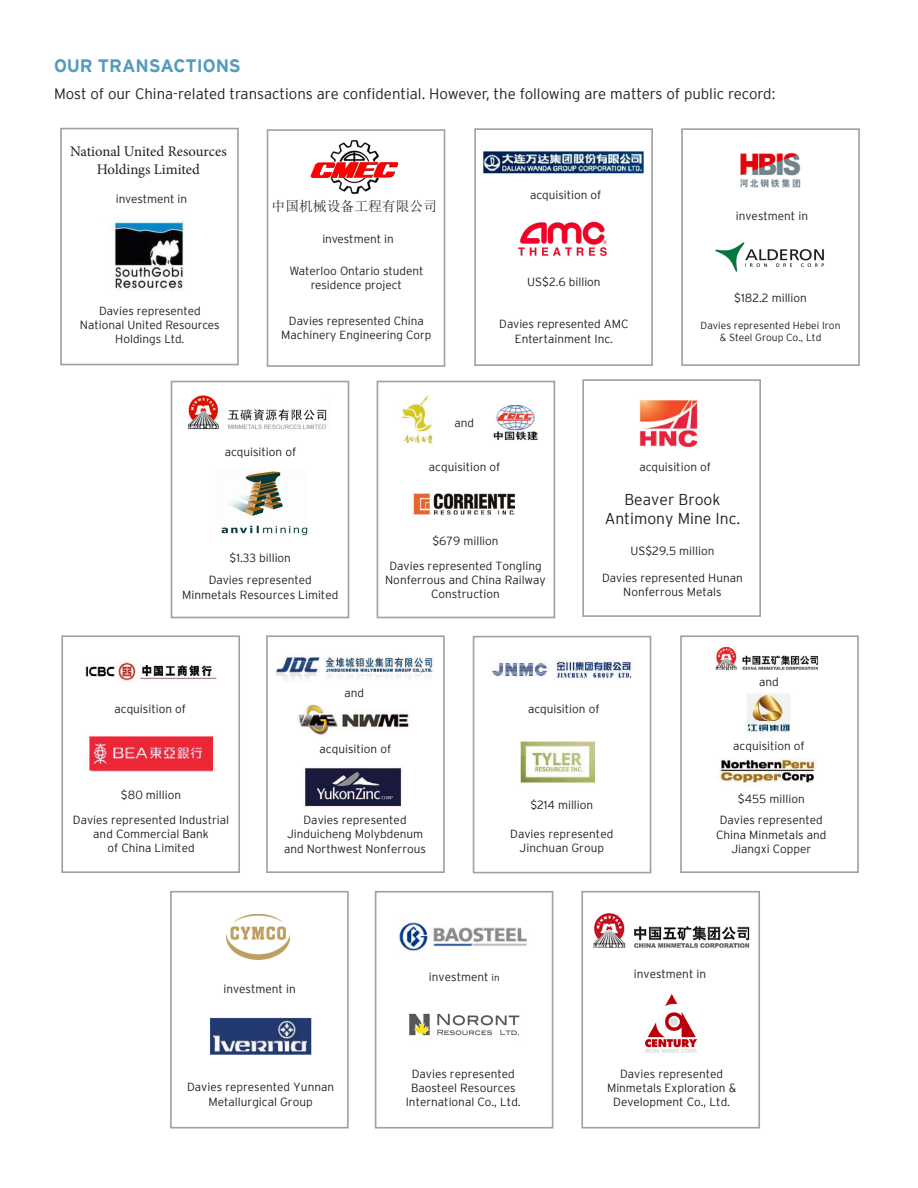
<style>
.page{position:relative;width:918px;height:1188px;background:#fff}
.page>*{position:absolute;margin:0;border:0;box-sizing:border-box;transform-origin:0 0}
.Subhead_One{font:700 18px "Interstate";letter-spacing:-.005em;color:#529cbe}
.t1{font:300 15.75px "Interstate";color:#231f20}
.t2{font:300 15px "Interstate";color:#231f20}
.t3{font:14.7px/17.5px "Minion Pro";color:#231f20;text-align:center}
.t4{font:13.8px "Sim Sun";color:#231f20}
.t5{font:300 11.85px/14.1px "Interstate";color:#231f20;text-align:center}
.t6{font:300 10.2px "Interstate";color:#231f20}
.s1{font-size:9.9px}
</style>
<div class="page">
<img style="left:187px;top:395px;width:140px;height:35px">
<img style="left:215px;top:471px;width:94px;height:65px">
<div style="left:171px;top:381px;width:178px;height:237px;border:2px solid #a1a1a5"></div>
<img style="left:276px;top:657px;width:158px;height:24px">
<img style="left:298px;top:704px;width:111px;height:31px">
<img style="left:304px;top:767px;width:98px;height:40px">
<div style="left:266px;top:635px;width:179px;height:238px;border:2px solid #a1a1a5"></div>
<img style="left:715px;top:646px;width:104px;height:24px">
<img style="left:747px;top:693px;width:44px;height:39px">
<img style="left:717px;top:758px;width:99px;height:26px">
<div style="left:680px;top:635px;width:179px;height:238px;border:2px solid #a1a1a5"></div>
<img style="left:85px;top:661px;width:132px;height:21px">
<img style="left:88px;top:735px;width:127px;height:37px">
<div style="left:61px;top:635px;width:179px;height:238px;border:2px solid #a1a1a5"></div>
<img style="left:413px;top:493px;width:102px;height:22px">
<img style="left:493px;top:405px;width:45px;height:35px">
<img style="left:401px;top:395px;width:32px;height:49px">
<div style="left:377px;top:381px;width:178px;height:237px;border:2px solid #a1a1a5"></div>
<img style="left:639px;top:400px;width:59px;height:47px">
<div style="left:582px;top:379px;width:179px;height:238px;border:2px solid #a1a1a5"></div>
<img style="left:492px;top:660px;width:140px;height:19px">
<img style="left:520px;top:741px;width:76px;height:43px">
<div style="left:473px;top:636px;width:178px;height:237px;border:2px solid #a1a1a5"></div>
<img style="left:715px;top:242px;width:109px;height:30px">
<img style="left:740px;top:152px;width:61px;height:36px">
<div style="left:681px;top:128px;width:179px;height:238px;border:2px solid #a1a1a5"></div>
<img style="left:210px;top:1017px;width:102px;height:38px">
<div style="left:170px;top:891px;width:179px;height:238px;border:2px solid #a1a1a5"></div>
<img style="left:227px;top:914px;width:63px;height:45px">
<div style="left:375px;top:891px;width:178px;height:238px;border:2px solid #a1a1a5"></div>
<img style="left:409px;top:1013px;width:111px;height:23px">
<img style="left:399px;top:922px;width:128px;height:30px">
<div style="left:581px;top:891px;width:179px;height:238px;border:2px solid #a1a1a5"></div>
<img style="left:593px;top:913px;width:157px;height:35px">
<img style="left:645px;top:995px;width:52px;height:58px">
<div style="left:474px;top:128px;width:179px;height:238px;border:2px solid #a1a1a5"></div>
<img style="left:518px;top:222px;width:89px;height:35px">
<img style="left:483px;top:151px;width:161px;height:23px">
<div style="left:60px;top:128px;width:179px;height:237px;border:2px solid #a1a1a5"></div>
<img style="left:114px;top:220px;width:71px;height:69px">
<div style="left:267px;top:129px;width:178px;height:238px;border:2px solid #a1a1a5"></div>
<img style="left:310px;top:139px;width:89px;height:55px">
<p class="Subhead_One" style="left:54px;top:55px;width:188px">OUR TRANSACTIONS</p>
<p class="t2" style="left:54px;top:85px;width:723px">Most of our China-related transactions are confidential. However, the following are matters of public record:</p>
<p class="t3" style="left:70px;top:143px;width:158px">National United Resources<br>Holdings Limited</p>
<p class="t5" style="left:116px;top:192px;width:73px">investment in</p>
<p class="t5" style="left:99px;top:304px;width:103px">Davies represented</p>
<p class="t5" style="left:80px;top:318px;width:141px">National United Resources<br>Holdings Ltd.</p>
<p class="t4" style="left:272px;top:199px;width:167px">中国机械设备工程有限公司</p>
<p class="t5" style="left:322px;top:232px;width:73px">investment in</p>
<p class="t5" style="left:289px;top:264px;width:136px">Waterloo Ontario student residence project</p>
<p class="t5" style="left:281px;top:314px;width:152px">Davies represented China<br>Machinery Engineering Corp</p>
<p class="t5" style="left:530px;top:187px;width:73px">acquisition of</p>
<p class="t5" style="left:527px;top:275px;width:75px">US$2.6 billion</p>
<p class="t5" style="left:499px;top:317px;width:131px">Davies represented AMC<br>Entertainment Inc.</p>
<p class="t5" style="left:736px;top:209px;width:74px">investment in</p>
<p class="t5" style="left:734px;top:291px;width:74px">$182.2 million</p>
<p class="t6" style="left:701px;top:320px;width:141px">Davies represented Hebei Iron</p>
<p class="t6" style="left:720px;top:332px;width:103px">&amp; Steel Group Co., Ltd</p>
<p class="t5" style="left:225px;top:445px;width:73px">acquisition of</p>
<p class="t5" style="left:454px;top:415px;width:21px">and</p>
<p class="t5" style="left:429px;top:459px;width:73px">acquisition of</p>
<p class="t5" style="left:639px;top:460px;width:73px">acquisition of</p>
<p class="t5" style="left:229px;top:550px;width:63px">$1.33 billion</p>
<p class="t5" style="left:209px;top:573px;width:105px">Davies represented</p>
<p class="t5" style="left:182px;top:587px;width:158px">Minmetals Resources Limited</p>
<p class="t5" style="left:432px;top:533px;width:68px">$679 million</p>
<p class="t5" style="left:389px;top:558px;width:154px">Davies represented Tongling</p>
<p class="t5" style="left:385px;top:573px;width:162px">Nonferrous and China Railway</p>
<p class="t5" style="left:431px;top:587px;width:70px">Construction</p>
<p class="t1" style="left:624px;top:491px;width:98px">Beaver Brook</p>
<p class="t1" style="left:605px;top:509px;width:137px">Antimony Mine Inc.</p>
<p class="t5" style="left:630px;top:544px;width:86px">US$29.5 million</p>
<p class="t5" style="left:602px;top:571px;width:142px">Davies represented Hunan</p>
<p class="t5" style="left:623px;top:585px;width:100px">Nonferrous Metals</p>
<p class="t5" style="left:114px;top:701px;width:73px">acquisition of</p>
<p class="t5" style="left:344px;top:685px;width:21px">and</p>
<p class="t5" style="left:528px;top:702px;width:73px">acquisition of</p>
<p class="t5" style="left:759px;top:674px;width:21px">and</p>
<p class="t5" style="left:121px;top:788px;width:62px">$80 million</p>
<p class="t5" style="left:73px;top:813px;width:158px">Davies represented Industrial</p>
<p class="t5" style="left:93px;top:827px;width:117px">and Commercial Bank</p>
<p class="t5" style="left:107px;top:841px;width:89px">of China Limited</p>
<p class="t5" style="left:320px;top:741px;width:73px">acquisition of</p>
<p class="t5" style="left:304px;top:813px;width:105px">Davies represented</p>
<p class="t5" style="left:287px;top:827px;width:138px">Jinduicheng Molybdenum</p>
<p class="t5" style="left:284px;top:841px;width:143px">and Northwest Nonferrous</p>
<p class="t5" style="left:530px;top:798px;width:64px">$214 million</p>
<p class="t5" style="left:510px;top:826px;width:105px">Davies represented</p>
<p class="t5" style="left:520px;top:840px;width:86px">Jinchuan Group</p>
<p class="t5" style="left:733px;top:738px;width:73px">acquisition of</p>
<p class="t5" style="left:738px;top:791px;width:68px">$455 million</p>
<p class="t5" style="left:716px;top:813px;width:112px">Davies represented<br>China Minmetals and</p>
<p class="t5" style="left:731px;top:841px;width:81px">Jiangxi Copper</p>
<p class="t5" style="left:223px;top:982px;width:74px">investment in</p>
<p class="t5" style="left:429px;top:970px;width:72px">investment <span class="s1">in</span></p>
<p class="t5" style="left:634px;top:966px;width:74px">investment in</p>
<p class="t5" style="left:187px;top:1080px;width:148px">Davies represented Yunnan</p>
<p class="t5" style="left:209px;top:1094px;width:106px">Metallurgical Group</p>
<p class="t5" style="left:412px;top:1066px;width:105px">Davies represented</p>
<p class="t5" style="left:411px;top:1081px;width:106px">Baosteel Resources</p>
<p class="t5" style="left:406px;top:1095px;width:117px">International Co., Ltd.</p>
<p class="t5" style="left:620px;top:1066px;width:105px">Davies represented</p>
<p class="t5" style="left:607px;top:1080px;width:131px">Minmetals Exploration &amp;</p>
<p class="t5" style="left:613px;top:1095px;width:118px">Development Co., Ltd.</p>
</div>
